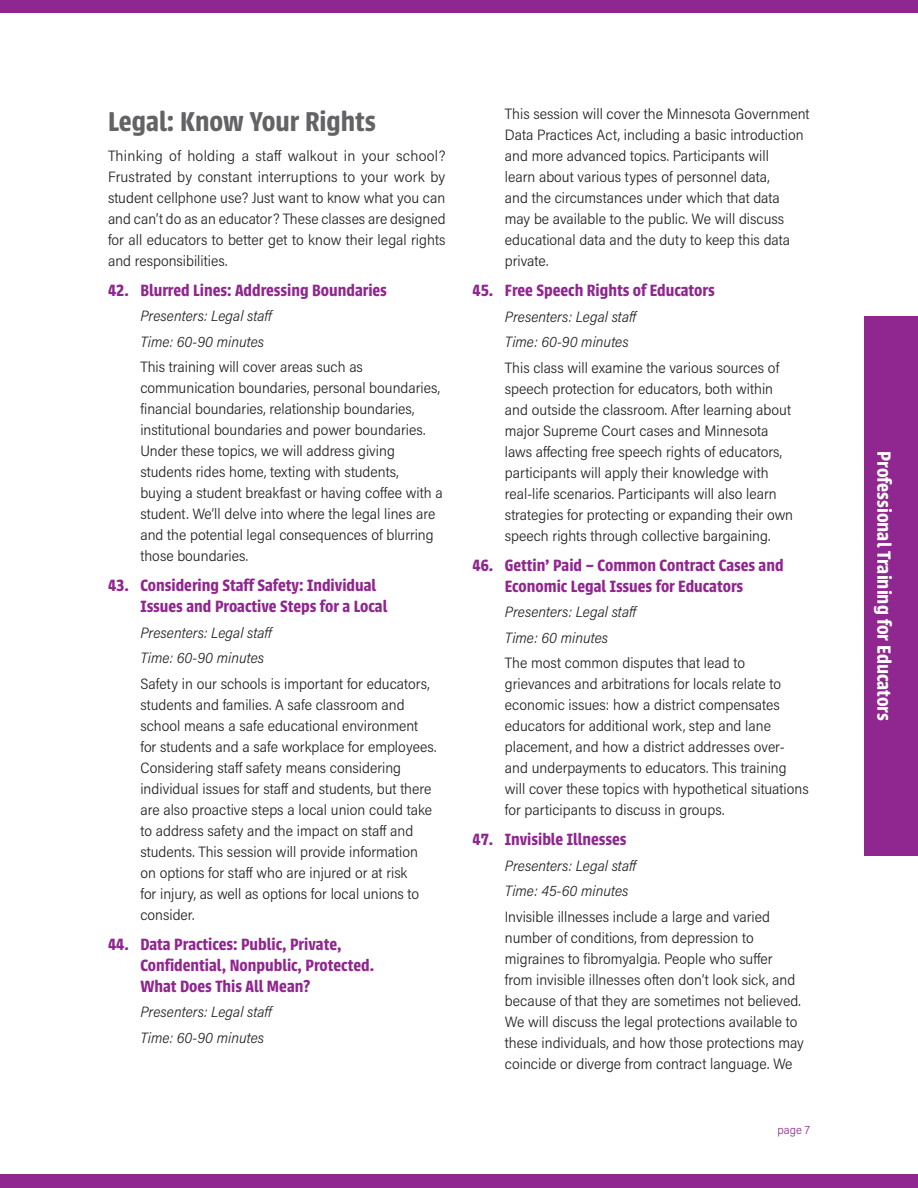
<style>
.page{position:relative;width:918px;height:1188px;background:#fff}
.page>*{position:absolute;margin:0;border:0;box-sizing:border-box;transform-origin:0 0}
._2C_Session_Headline{font:600 30px "Urbana";color:#636366}
.t1{font:600 21px "Urbana";color:#fff}
.t2{font:600 18px/21px "Urbana";color:#90268f}
._2C_Session_Text{font:300 15px/21px "Acumin Pro Semi Cond";color:#231f20}
._2C_Session_Paragrap{font:300 15px/21px "Acumin Pro Semi Cond";color:#231f20;text-align:justify}
._2C_Session_Details{font:italic 300 15px "Acumin Pro Semi Cond";color:#231f20}
.t3{font:300 12px "Acumin Pro Semi Cond";color:#90268f}
</style>
<div class="page">
<div style="left:864px;top:316px;width:54px;height:540px;background:#90268f"></div>
<div style="left:0;top:0;width:918px;height:14px;background:#90268f"></div>
<div style="left:0;top:1174px;width:918px;height:14px;background:#90268f"></div>
<p class="_2C_Session_Headline" style="left:108px;top:104px;width:269px">Legal: Know Your Rights</p>
<p class="_2C_Session_Paragrap" style="left:108px;top:144px;width:339px">Thinking of holding a staff walkout in your school?<br>Frustrated by constant interruptions to your work by student cellphone use? Just want to know what you can and can’t do as an educator? These classes are designed for all educators to better get to know their legal rights and responsibilities.</p>
<p class="t2" style="left:108px;top:280px;width:280px">42. Blurred Lines: Addressing Boundaries</p>
<p class="_2C_Session_Details" style="left:140px;top:305px;width:133px">Presenters: Legal staff</p>
<p class="_2C_Session_Details" style="left:140px;top:331px;width:125px">Time: 60-90 minutes</p>
<p class="_2C_Session_Text" style="left:140px;top:356px;width:304px">This training will cover areas such as communication boundaries, personal boundaries, financial boundaries, relationship boundaries, institutional boundaries and power boundaries.<br>Under these topics, we will address giving students rides home, texting with students, buying a student breakfast or having coffee with a student. We’ll delve into where the legal lines are and the potential legal consequences of blurring those boundaries.</p>
<p class="t2" style="left:140px;top:575px;width:249px;text-indent:-32px">43. Considering Staff Safety: Individual<br>Issues and Proactive Steps for a Local</p>
<p class="_2C_Session_Details" style="left:140px;top:622px;width:133px">Presenters: Legal staff</p>
<p class="_2C_Session_Details" style="left:140px;top:647px;width:125px">Time: 60-90 minutes</p>
<p class="_2C_Session_Text" style="left:140px;top:672px;width:297px">Safety in our schools is important for educators, students and families. A safe classroom and school means a safe educational environment for students and a safe workplace for employees.<br>Considering staff safety means considering individual issues for staff and students, but there are also proactive steps a local union could take to address safety and the impact on staff and students. This session will provide information on options for staff who are injured or at risk<br>for injury, as well as options for local unions to consider.</p>
<p class="t2" style="left:140px;top:934px;width:235px;text-indent:-32px">44. Data Practices: Public, Private,<br>Confidential, Nonpublic, Protected.<br>What Does This All Mean?</p>
<p class="_2C_Session_Details" style="left:140px;top:1001px;width:133px">Presenters: Legal staff</p>
<p class="_2C_Session_Details" style="left:140px;top:1027px;width:125px">Time: 60-90 minutes</p>
<p class="_2C_Session_Text" style="left:505px;top:103px;width:306px">This session will cover the Minnesota Government Data Practices Act, including a basic introduction and more advanced topics. Participants will<br>learn about various types of personnel data,<br>and the circumstances under which that data<br>may be available to the public. We will discuss educational data and the duty to keep this data private.</p>
<p class="t2" style="left:472px;top:280px;width:244px">45. Free Speech Rights of Educators</p>
<p class="_2C_Session_Details" style="left:505px;top:306px;width:133px">Presenters: Legal staff</p>
<p class="_2C_Session_Details" style="left:505px;top:331px;width:125px">Time: 60-90 minutes</p>
<p class="_2C_Session_Text" style="left:505px;top:356px;width:290px">This class will examine the various sources of speech protection for educators, both within and outside the classroom. After learning about major Supreme Court cases and Minnesota laws affecting free speech rights of educators, participants will apply their knowledge with real-life scenarios. Participants will also learn strategies for protecting or expanding their own speech rights through collective bargaining.</p>
<p class="t2" style="left:472px;top:555px;width:313px;text-align:center">46. Gettin’ Paid – Common Contract Cases and<br>Economic Legal Issues for Educators</p>
<p class="_2C_Session_Details" style="left:505px;top:601px;width:133px">Presenters: Legal staff</p>
<p class="_2C_Session_Details" style="left:505px;top:627px;width:105px">Time: 60 minutes</p>
<p class="_2C_Session_Text" style="left:505px;top:652px;width:305px">The most common disputes that lead to grievances and arbitrations for locals relate to economic issues: how a district compensates educators for additional work, step and lane placement, and how a district addresses over&shy;and underpayments to educators. This training will cover these topics with hypothetical situations for participants to discuss in groups.</p>
<p class="t2" style="left:472px;top:829px;width:156px">47. Invisible Illnesses</p>
<p class="_2C_Session_Details" style="left:505px;top:855px;width:133px">Presenters: Legal staff</p>
<p class="_2C_Session_Details" style="left:505px;top:880px;width:125px">Time: 45-60 minutes</p>
<p class="_2C_Session_Text" style="left:505px;top:905px;width:301px">Invisible illnesses include a large and varied number of conditions, from depression to migraines to fibromyalgia. People who suffer from invisible illnesses often don’t look sick, and because of that they are sometimes not believed.<br>We will discuss the legal protections available to these individuals, and how those protections may coincide or diverge from contract language. We</p>
<p class="t3" style="left:778px;top:1122px;width:34px">page 7</p>
<h2 class="t1" style="left:896px;top:451px;width:271px;rotate:90deg">Professional Training for Educators</h2>
</div>
